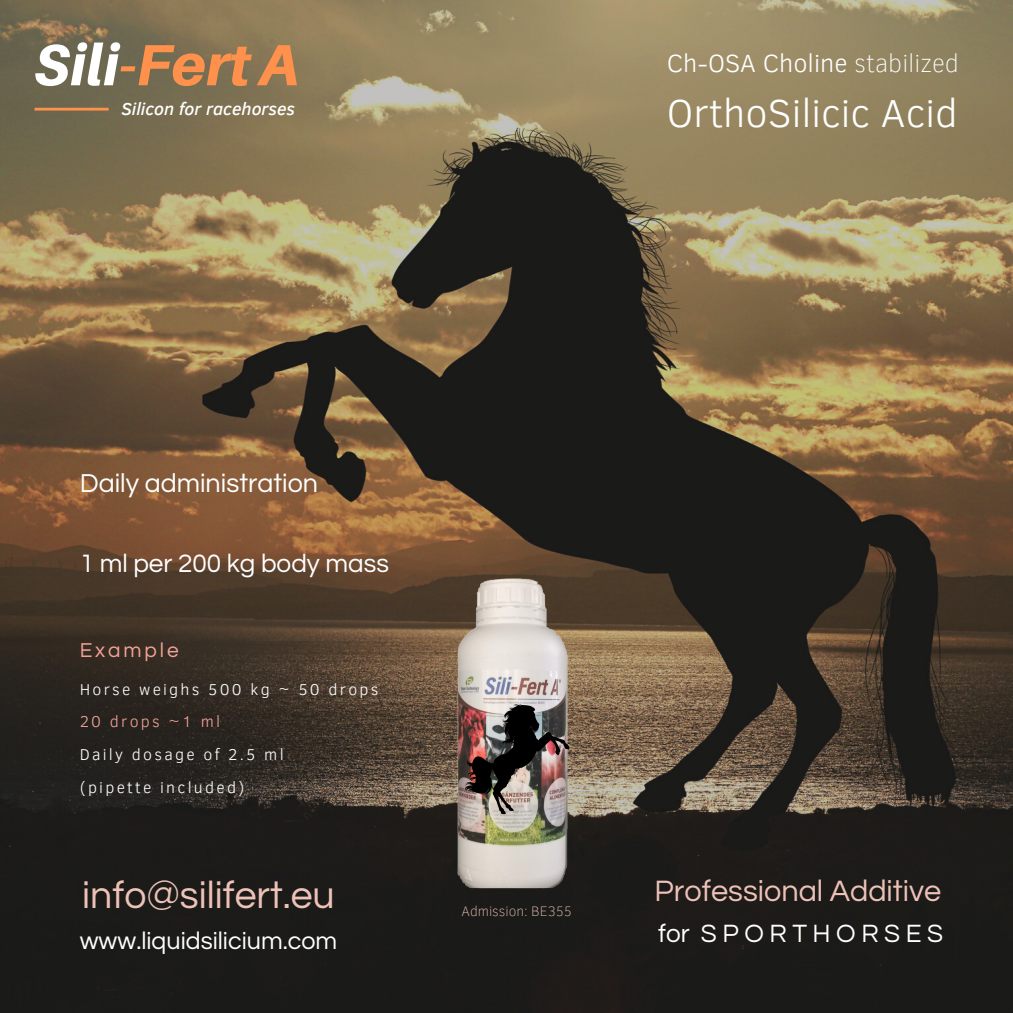
<style>
.page{position:relative;width:1013px;height:1013px;background:#fff}
.page>*{position:absolute;margin:0;border:0;box-sizing:border-box;transform-origin:0 0}
.t1{font:italic 800 58.12px "Aileron";color:#ff914d}
.t2{font:300 40px "Clear Sans";color:#fff}
.t3{font:39.12px "Questrial";color:#edc2b8}
.t4{font:30.62px "Questrial";color:#edc2b8}
.t5{font:26.88px "Questrial";color:#fff}
.t6{font:26.12px "Questrial";color:#fff}
.t7{font:26px "Questrial";letter-spacing:.215em;color:#fff}
.t8{font:300 25.5px "Clear Sans";color:#fff}
.t9{font:25px "Questrial";color:#fff}
.t10{font:20.88px "Questrial";letter-spacing:.14em;color:#f1a298}
.t11{font:italic 500 17.75px "Clear Sans";color:#fff}
.t12{font:300 16.12px/32.8px "Clear Sans";letter-spacing:.14em;color:#fff}
.t13{font:300 16.12px "Clear Sans";letter-spacing:.14em;color:#f1a298}
.t14{font:100 14px "Clear Sans";color:#edc2b8}
.s1{color:#fff}
.s2{font-weight:100}
</style>
<div class="page">
<img style="left:0;top:0;width:1012px;height:1012px">
<img style="left:378px;top:543px;width:277px;height:379px">
<img style="left:464px;top:703px;width:105px;height:111px">
<hr style="left:34px;top:108px;width:75px;height:3px;background:#ff914d">
<h1 class="t1" style="left:34px;top:29px;width:266px"><span class="s1">Sili</span>-FertA</h1>
<p class="t11" style="left:121px;top:96px;width:175px">Silicon for racehorses</p>
<h3 class="t8" style="left:667px;top:44px;width:293px">Ch-OSA Choline <span class="s2">stabilized</span></h3>
<h2 class="t2" style="left:667px;top:84px;width:292px">OrthoSilicic Acid</h2>
<h3 class="t5" style="left:80px;top:470px;width:240px">Daily administration</h3>
<h3 class="t6" style="left:80px;top:550px;width:311px">1 ml per 200 kg body mass</h3>
<p class="t10" style="left:80px;top:640px;width:100px">Example</p>
<p class="t12" style="left:80px;top:672px;width:300px">Horse weighs 500 kg ~ 50 drops</p>
<p class="t13" style="left:80px;top:710px;width:142px">20 drops ~1 ml</p>
<p class="t12" style="left:80px;top:737px;width:205px">Daily dosage of 2.5 ml (pipette included)</p>
<h3 class="t3" style="left:82px;top:876px;width:254px">info@silifert.eu</h3>
<h3 class="t9" style="left:80px;top:928px;width:259px">www.liquidsilicium.com</h3>
<p class="t14" style="left:461px;top:901px;width:112px">Admission: BE355</p>
<h3 class="t4" style="left:654px;top:875px;width:288px">Professional Additive</h3>
<h3 class="t7" style="left:658px;top:921px;width:286px">for SPORTHORSES</h3>
</div>
